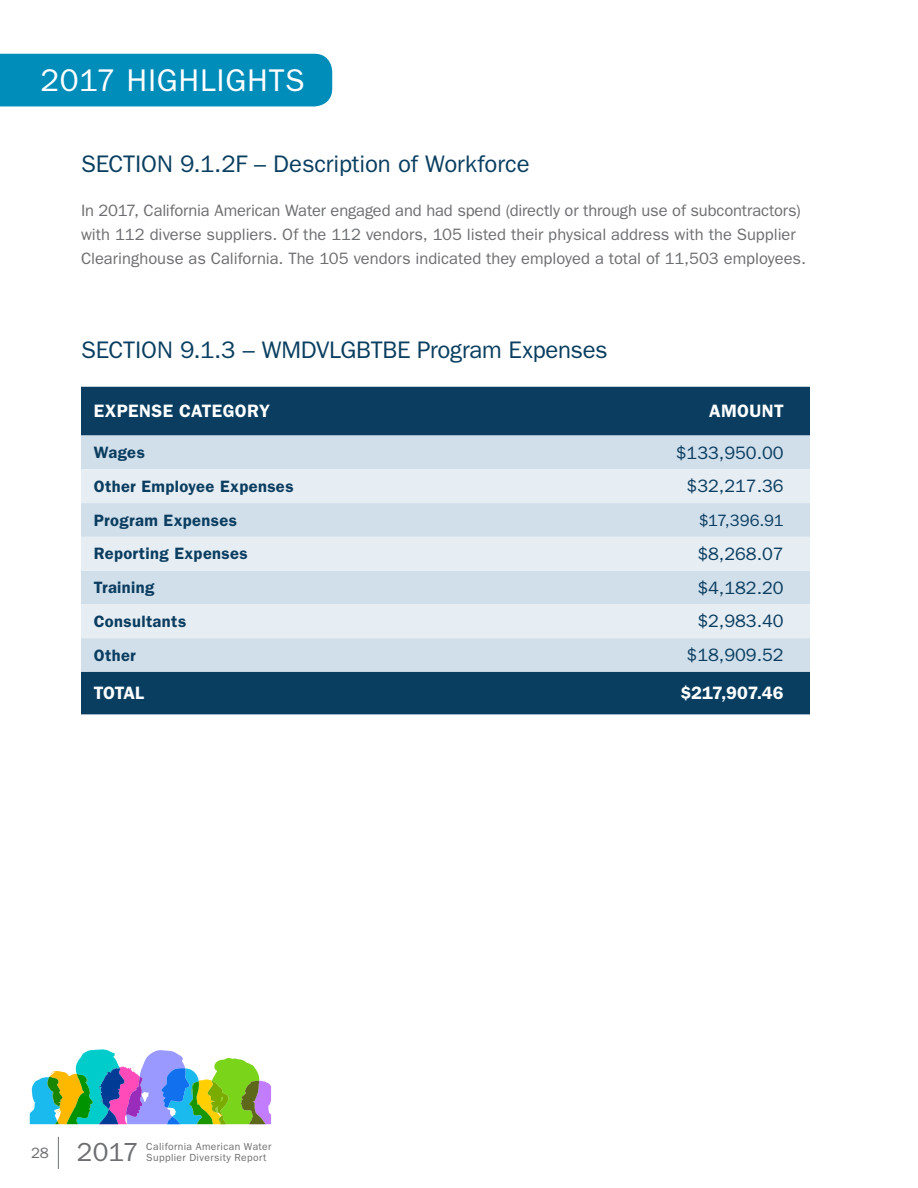
<style>
.page{position:relative;width:918px;height:1188px;background:#fff}
.page>*{position:absolute;margin:0;border:0;box-sizing:border-box;transform-origin:0 0}
.t1{font:31.5px "ITC Franklin Gothic Std";letter-spacing:.02em;color:#fff}
.t2{font:26.25px "ITC Franklin Gothic Std";color:#6d6e71}
.t3{font:24px "ITC Franklin Gothic Std";letter-spacing:-.005em;color:#093e60}
.t4{font:18px "ITC Franklin Gothic Std";color:#0a3d60}
.t5{font:600 18px "ITC Franklin Gothic Std";letter-spacing:.015em;color:#fff}
.t6{font:18px "ITC Franklin Gothic Std";color:#093e60}
.t7{font:16.5px/24px "ITC Franklin Gothic Std";letter-spacing:-.005em;color:#6d6e71}
.t8{font:600 16.5px "ITC Franklin Gothic Std";letter-spacing:.02em;color:#0a3d60}
.t9{font:16.5px "ITC Franklin Gothic Std";letter-spacing:-.01em;color:#0a3d60}
.t10{font:10.35px/11.2px "ITC Franklin Gothic Std";letter-spacing:.04em;color:#6d6e71}
.s1{font-size:15px}
</style>
<div class="page">
<hr style="left:58px;top:1137px;width:1px;height:32px;background:#6d6e71">
<svg style="left:30px;top:1049px;width:241px;height:75px"></svg>
<div style="left:81px;top:387px;width:729px;height:49px;background:#0a3d60"></div>
<div style="left:81px;top:436px;width:729px;height:236px;background:#d1dfeb"></div>
<svg style="left:81px;top:469px;width:729px;height:169px;background:#dde7ef"></svg>
<div style="left:81px;top:672px;width:729px;height:42px;background:#093e60"></div>
<div style="left:0;top:54px;width:332px;height:52px;background:#008db9"></div>
<h1 class="t1" style="left:40px;top:62px;width:266px">2017 HIGHLIGHTS</h1>
<h3 class="t3" style="left:81px;top:150px;width:450px">SECTION 9.1.2F – Description of Workforce</h3>
<p class="t7" style="left:81px;top:198px;width:727px">In 2017, California American Water engaged and had spend (directly or through use of subcontractors) with 112 diverse suppliers. Of the 112 vendors, 105 listed their physical address with the Supplier<br>Clearinghouse as California. The 105 vendors indicated they employed a total of 11,503 employees.</p>
<h3 class="t3" style="left:81px;top:336px;width:528px">SECTION 9.1.3 – WMDVLGBTBE Program Expenses</h3>
<p class="t5" style="left:94px;top:401px;width:178px">EXPENSE CATEGORY</p>
<p class="t5" style="left:709px;top:401px;width:76px">AMOUNT</p>
<p class="t8" style="left:94px;top:443px;width:53px">Wages</p>
<p class="t4" style="left:676px;top:442px;width:109px">$133,950.00</p>
<p class="t8" style="left:94px;top:476px;width:201px">Other Employee Expenses</p>
<p class="t4" style="left:687px;top:476px;width:99px">$32,217.36</p>
<p class="t8" style="left:94px;top:510px;width:145px">Program Expenses</p>
<p class="t9" style="left:699px;top:511px;width:86px">$17,396.91</p>
<p class="t8" style="left:94px;top:544px;width:156px">Reporting Expenses</p>
<p class="t4" style="left:697px;top:543px;width:88px">$8,268.07</p>
<p class="t8" style="left:94px;top:578px;width:62px">Training</p>
<p class="t4" style="left:697px;top:577px;width:88px">$4,182.20</p>
<p class="t8" style="left:94px;top:612px;width:94px">Consultants</p>
<p class="t4" style="left:697px;top:611px;width:88px">$2,983.40</p>
<p class="t8" style="left:94px;top:646px;width:44px">Other</p>
<p class="t6" style="left:687px;top:645px;width:99px">$18,909.52</p>
<p class="t5" style="left:94px;top:683px;width:52px">TOTAL</p>
<p class="t5" style="left:681px;top:683px;width:105px">$217,907.46</p>
<h2 class="t2" style="left:31px;top:1137px;width:109px"><span class="s1">28</span> 2017</h2>
<p class="t10" style="left:146px;top:1141px;width:127px">California American Water<br>Supplier Diversity Report</p>
</div>
